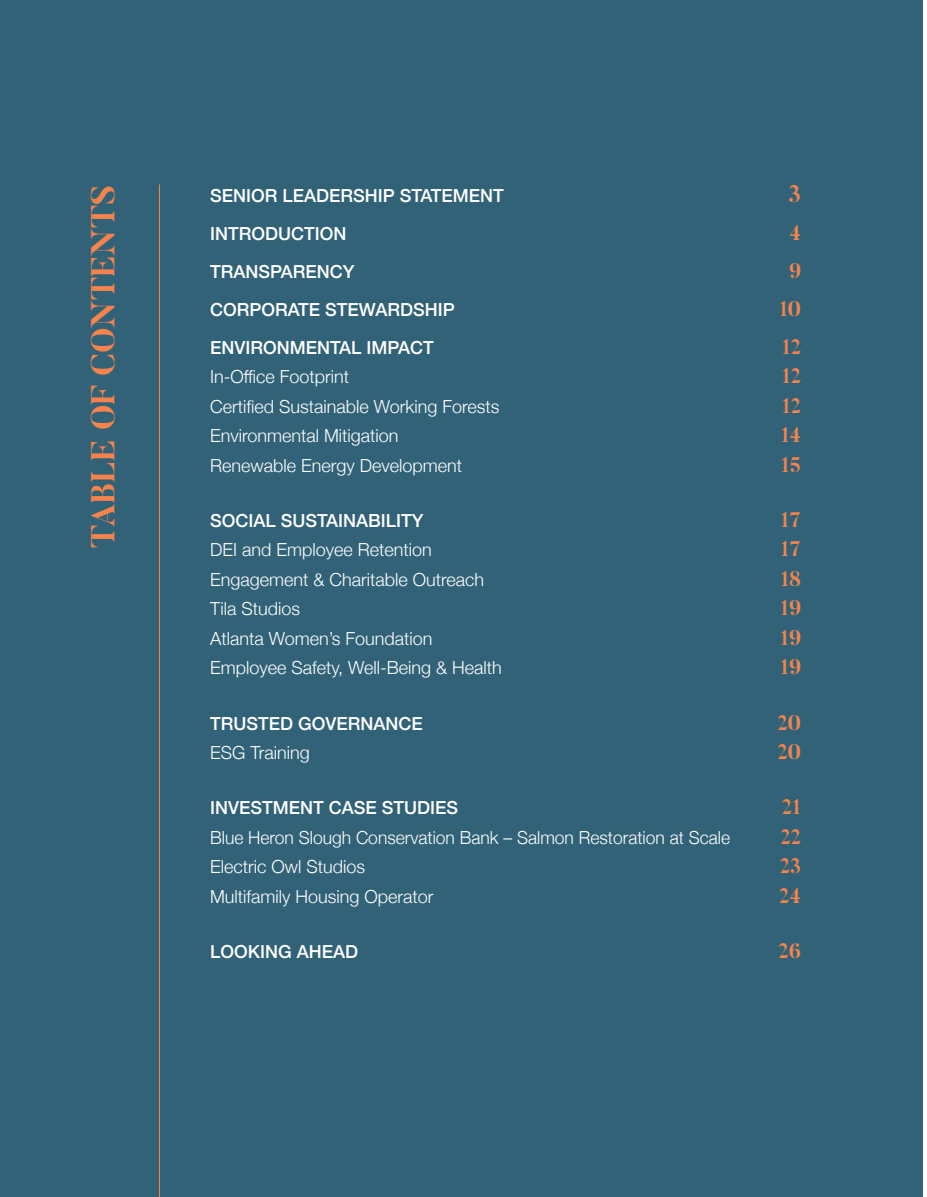
<style>
.page{position:relative;width:927px;height:1197px;background:#fff}
.page>*{position:absolute;margin:0;border:0;box-sizing:border-box;transform-origin:0 0}
.t1{font:700 33px "Butler";color:#f5834b}
.t2{font:700 24px "Butler";color:#f5834b}
.t3{font:700 21px "Butler";color:#f5834b}
.t4{font:300 18px "Helvetica Neue";color:#fff}
.t5{font:500 18px "Helvetica Neue";color:#fff}
</style>
<div class="page">
<div style="left:0;top:0;width:922px;height:1197px;background:#316277"></div>
<hr style="left:159px;top:184px;width:1px;height:1013px;background:#f5834b">
<h1 class="t1" style="left:82px;top:548px;width:365px;rotate:-90deg">TABLE OF CONTENTS</h1>
<p class="t5" style="left:210px;top:181px;width:295px">SENIOR LEADERSHIP STATEMENT</p>
<h2 class="t2" style="left:788px;top:178px;width:14px">3</h2>
<p class="t5" style="left:210px;top:219px;width:138px">INTRODUCTION</p>
<p class="t3" style="left:790px;top:219px;width:13px">4</p>
<p class="t5" style="left:210px;top:257px;width:146px">TRANSPARENCY</p>
<p class="t3" style="left:789px;top:257px;width:14px">9</p>
<p class="t5" style="left:210px;top:295px;width:246px">CORPORATE STEWARDSHIP</p>
<p class="t3" style="left:779px;top:295px;width:24px">10</p>
<p class="t5" style="left:210px;top:333px;width:225px">ENVIRONMENTAL IMPACT</p>
<p class="t3" style="left:782px;top:333px;width:21px">12</p>
<p class="t4" style="left:210px;top:362px;width:141px">In-Office Footprint</p>
<p class="t3" style="left:782px;top:363px;width:21px">12</p>
<p class="t4" style="left:210px;top:392px;width:291px">Certified Sustainable Working Forests</p>
<p class="t3" style="left:782px;top:392px;width:21px">12</p>
<p class="t4" style="left:210px;top:421px;width:190px">Environmental Mitigation</p>
<p class="t3" style="left:781px;top:422px;width:22px">14</p>
<p class="t4" style="left:210px;top:451px;width:254px">Renewable Energy Development</p>
<p class="t3" style="left:781px;top:451px;width:22px">15</p>
<p class="t5" style="left:210px;top:506px;width:215px">SOCIAL SUSTAINABILITY</p>
<p class="t3" style="left:781px;top:506px;width:22px">17</p>
<p class="t4" style="left:210px;top:536px;width:223px">DEI and Employee Retention</p>
<p class="t3" style="left:781px;top:536px;width:22px">17</p>
<p class="t4" style="left:210px;top:565px;width:276px">Engagement &amp; Charitable Outreach</p>
<p class="t3" style="left:780px;top:565px;width:22px">18</p>
<p class="t4" style="left:210px;top:594px;width:92px">Tila Studios</p>
<p class="t3" style="left:780px;top:595px;width:23px">19</p>
<p class="t4" style="left:210px;top:624px;width:224px">Atlanta Women’s Foundation</p>
<p class="t3" style="left:780px;top:624px;width:23px">19</p>
<p class="t4" style="left:210px;top:653px;width:293px">Employee Safety, Well-Being &amp; Health</p>
<p class="t3" style="left:780px;top:654px;width:23px">19</p>
<p class="t5" style="left:210px;top:709px;width:214px">TRUSTED GOVERNANCE</p>
<p class="t3" style="left:778px;top:709px;width:25px">20</p>
<p class="t4" style="left:210px;top:738px;width:101px">ESG Training</p>
<p class="t3" style="left:778px;top:738px;width:25px">20</p>
<p class="t5" style="left:210px;top:793px;width:250px">INVESTMENT CASE STUDIES</p>
<p class="t3" style="left:782px;top:794px;width:21px">21</p>
<p class="t4" style="left:210px;top:823px;width:522px">Blue Heron Slough Conservation Bank – Salmon Restoration at Scale</p>
<p class="t3" style="left:780px;top:823px;width:22px">22</p>
<p class="t4" style="left:210px;top:852px;width:157px">Electric Owl Studios</p>
<p class="t3" style="left:780px;top:853px;width:23px">23</p>
<p class="t4" style="left:210px;top:882px;width:225px">Multifamily Housing Operator</p>
<p class="t3" style="left:779px;top:882px;width:23px">24</p>
<p class="t5" style="left:210px;top:937px;width:150px">LOOKING AHEAD</p>
<p class="t3" style="left:779px;top:937px;width:24px">26</p>
</div>
